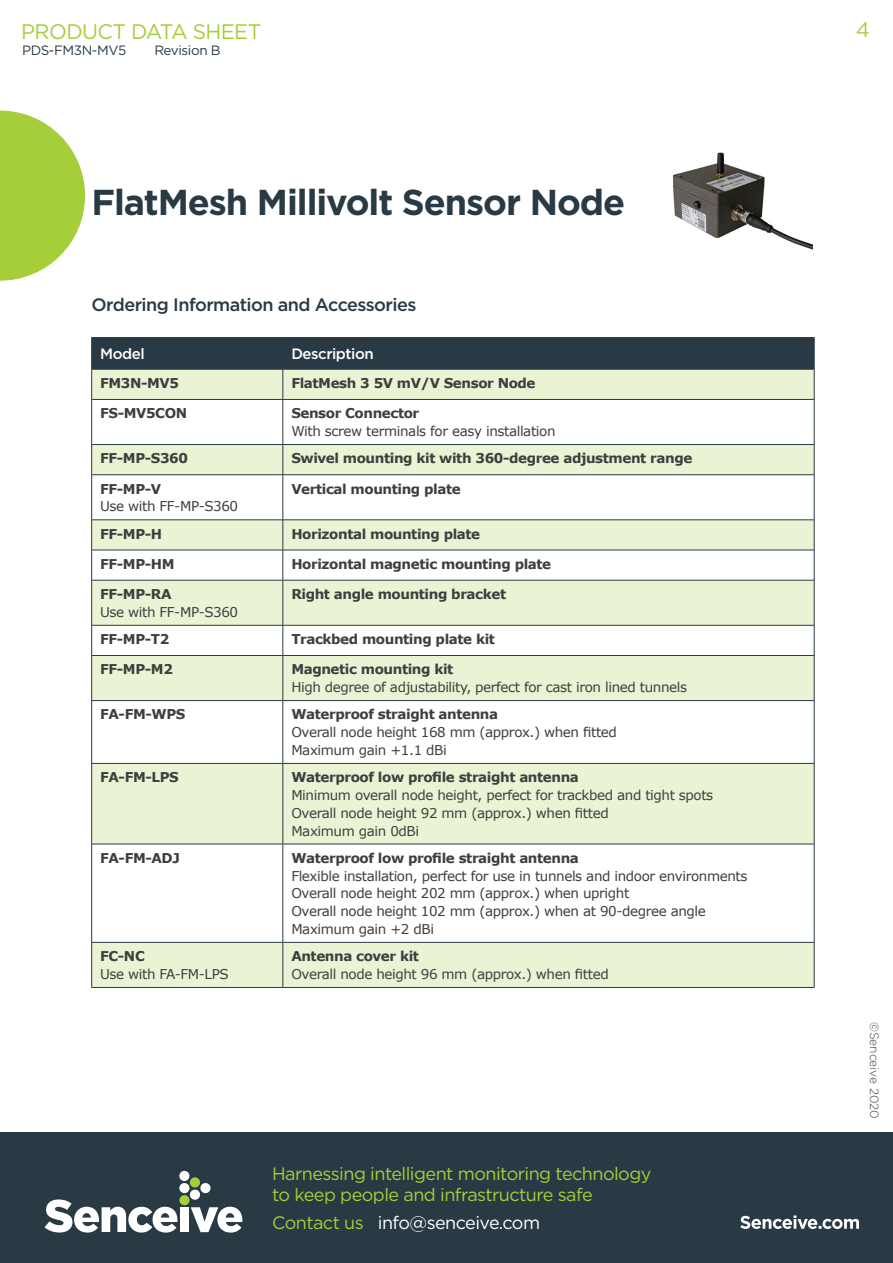
<style>
.page{position:relative;width:893px;height:1263px;background:#fff}
.page>*{position:absolute;margin:0;border:0;box-sizing:border-box;transform-origin:0 0}
.t1{font:700 36px "Gotham";letter-spacing:-.03em;color:#293a45}
.t2{font:21px "Gotham";letter-spacing:-.03em;color:#a6ce39}
.t3{font:18px/21px "Gotham";letter-spacing:-.03em;color:#a6ce39}
.t4{font:500 18px "Gotham";letter-spacing:-.03em;color:#293a45}
.t5{font:18px "Gotham";letter-spacing:-.03em;color:#fff}
.t6{font:500 15px "Gotham";letter-spacing:-.03em;color:#fff}
.t7{font:13.5px "Verdana";letter-spacing:-.03em;color:#3e3e3f}
.t8{font:700 13.5px "Verdana";letter-spacing:-.03em;color:#3e3e3f}
.t9{font:13.5px "Gotham";letter-spacing:-.03em;color:#293a45}
.t10{font:300 12px "Gotham";color:#3e3e3f}
.s1{color:#a6ce39}
</style>
<div class="page">
<div style="left:92px;top:338px;width:722px;height:31px;background:#293a45"></div>
<div style="left:92px;top:370px;width:722px;height:617px;background:#eaf3d4"></div>
<svg style="left:92px;top:400px;width:722px;height:542px"></svg>
<hr style="left:91px;top:369px;width:1px;height:30px;background:#293a45">
<hr style="left:283px;top:369px;width:1px;height:30px;background:#293a45">
<hr style="left:814px;top:369px;width:1px;height:30px;background:#293a45">
<hr style="left:91px;top:400px;width:1px;height:44px;background:#293a45">
<hr style="left:91px;top:399px;width:192px;height:1px;background:#293a45">
<hr style="left:283px;top:400px;width:1px;height:44px;background:#293a45">
<hr style="left:283px;top:399px;width:531px;height:1px;background:#293a45">
<hr style="left:814px;top:400px;width:1px;height:44px;background:#293a45">
<svg style="left:91px;top:445px;width:1px;height:29px"></svg>
<hr style="left:91px;top:520px;width:1px;height:30px;background:#293a45">
<hr style="left:91px;top:444px;width:192px;height:1px;background:#293a45">
<hr style="left:91px;top:520px;width:192px;height:1px;background:#293a45">
<svg style="left:283px;top:445px;width:1px;height:29px"></svg>
<hr style="left:283px;top:520px;width:1px;height:30px;background:#293a45">
<hr style="left:283px;top:444px;width:531px;height:1px;background:#293a45">
<hr style="left:283px;top:520px;width:531px;height:1px;background:#293a45">
<svg style="left:814px;top:445px;width:1px;height:29px"></svg>
<hr style="left:814px;top:520px;width:1px;height:30px;background:#293a45">
<hr style="left:91px;top:475px;width:1px;height:45px;background:#293a45">
<hr style="left:91px;top:474px;width:192px;height:1px;background:#293a45">
<hr style="left:283px;top:475px;width:1px;height:45px;background:#293a45">
<hr style="left:283px;top:474px;width:531px;height:1px;background:#293a45">
<hr style="left:814px;top:475px;width:1px;height:45px;background:#293a45">
<hr style="left:91px;top:369px;width:192px;height:1px;background:#293a45">
<hr style="left:283px;top:369px;width:531px;height:1px;background:#293a45">
<hr style="left:91px;top:580px;width:1px;height:45px;background:#293a45">
<hr style="left:283px;top:580px;width:1px;height:45px;background:#293a45">
<hr style="left:814px;top:580px;width:1px;height:45px;background:#293a45">
<hr style="left:91px;top:844px;width:1px;height:98px;background:#293a45">
<hr style="left:91px;top:844px;width:192px;height:1px;background:#293a45">
<hr style="left:91px;top:987px;width:192px;height:1px;background:#293a45">
<hr style="left:283px;top:844px;width:1px;height:98px;background:#293a45">
<hr style="left:283px;top:844px;width:531px;height:1px;background:#293a45">
<hr style="left:283px;top:987px;width:531px;height:1px;background:#293a45">
<hr style="left:814px;top:844px;width:1px;height:98px;background:#293a45">
<hr style="left:91px;top:656px;width:1px;height:44px;background:#293a45">
<hr style="left:91px;top:942px;width:1px;height:45px;background:#293a45">
<hr style="left:91px;top:942px;width:192px;height:1px;background:#293a45">
<hr style="left:283px;top:656px;width:1px;height:44px;background:#293a45">
<hr style="left:283px;top:942px;width:1px;height:45px;background:#293a45">
<hr style="left:283px;top:942px;width:531px;height:1px;background:#293a45">
<hr style="left:814px;top:656px;width:1px;height:44px;background:#293a45">
<hr style="left:814px;top:942px;width:1px;height:45px;background:#293a45">
<hr style="left:91px;top:550px;width:1px;height:30px;background:#293a45">
<hr style="left:91px;top:625px;width:1px;height:30px;background:#293a45">
<hr style="left:91px;top:701px;width:1px;height:62px;background:#293a45">
<hr style="left:91px;top:550px;width:192px;height:1px;background:#293a45">
<hr style="left:91px;top:625px;width:192px;height:1px;background:#293a45">
<hr style="left:91px;top:700px;width:192px;height:1px;background:#293a45">
<hr style="left:283px;top:550px;width:1px;height:30px;background:#293a45">
<hr style="left:283px;top:625px;width:1px;height:30px;background:#293a45">
<hr style="left:283px;top:701px;width:1px;height:62px;background:#293a45">
<hr style="left:283px;top:550px;width:531px;height:1px;background:#293a45">
<hr style="left:283px;top:625px;width:531px;height:1px;background:#293a45">
<hr style="left:283px;top:700px;width:531px;height:1px;background:#293a45">
<hr style="left:814px;top:550px;width:1px;height:30px;background:#293a45">
<hr style="left:814px;top:625px;width:1px;height:30px;background:#293a45">
<hr style="left:814px;top:701px;width:1px;height:62px;background:#293a45">
<hr style="left:91px;top:764px;width:1px;height:80px;background:#293a45">
<hr style="left:91px;top:580px;width:192px;height:1px;background:#293a45">
<hr style="left:91px;top:655px;width:192px;height:1px;background:#293a45">
<hr style="left:91px;top:763px;width:192px;height:1px;background:#293a45">
<hr style="left:283px;top:764px;width:1px;height:80px;background:#293a45">
<hr style="left:283px;top:580px;width:531px;height:1px;background:#293a45">
<hr style="left:283px;top:655px;width:531px;height:1px;background:#293a45">
<hr style="left:283px;top:763px;width:531px;height:1px;background:#293a45">
<hr style="left:814px;top:764px;width:1px;height:80px;background:#293a45">
<hr style="left:91px;top:337px;width:192px;height:1px;background:#293a45">
<hr style="left:91px;top:338px;width:1px;height:31px;background:#293a45">
<hr style="left:283px;top:337px;width:531px;height:1px;background:#293a45">
<hr style="left:283px;top:338px;width:1px;height:31px;background:#293a45">
<hr style="left:814px;top:338px;width:1px;height:31px;background:#293a45">
<svg style="left:0;top:111px;width:85px;height:170px"></svg>
<div style="left:0;top:1132px;width:893px;height:131px;background:#293a45"></div>
<svg style="left:740px;top:1215px;width:119px;height:14px"></svg>
<svg style="left:45px;top:1171px;width:197px;height:61px"></svg>
<img style="left:672px;top:152px;width:141px;height:98px">
<p class="t2" style="left:21px;top:20px;width:242px">PRODUCT DATA SHEET</p>
<p class="t2" style="left:856px;top:18px;width:16px">4</p>
<p class="t9" style="left:22px;top:43px;width:106px">PDS-FM3N-MV5</p>
<p class="t9" style="left:154px;top:43px;width:68px">Revision B</p>
<p class="t1" style="left:91px;top:178px;width:535px">FlatMesh Millivolt Sensor Node</p>
<p class="t4" style="left:91px;top:292px;width:326px">Ordering Information and Accessories</p>
<p class="t6" style="left:100px;top:344px;width:46px">Model</p>
<p class="t6" style="left:291px;top:344px;width:84px">Description</p>
<p class="t8" style="left:100px;top:374px;width:80px">FM3N-MV5</p>
<p class="t8" style="left:291px;top:374px;width:246px">FlatMesh 3 5V mV/V Sensor Node</p>
<p class="t8" style="left:100px;top:404px;width:88px">FS-MV5CON</p>
<p class="t8" style="left:291px;top:404px;width:129px">Sensor Connector</p>
<p class="t7" style="left:291px;top:422px;width:266px">With screw terminals for easy installation</p>
<p class="t8" style="left:100px;top:449px;width:89px">FF-MP-S360</p>
<p class="t8" style="left:291px;top:449px;width:403px">Swivel mounting kit with 360-degree adjustment range</p>
<p class="t8" style="left:100px;top:479px;width:63px">FF-MP-V</p>
<p class="t7" style="left:100px;top:497px;width:139px">Use with FF-MP-S360</p>
<p class="t8" style="left:291px;top:479px;width:171px">Vertical mounting plate</p>
<p class="t8" style="left:100px;top:524px;width:64px">FF-MP-H</p>
<p class="t8" style="left:291px;top:524px;width:190px">Horizontal mounting plate</p>
<p class="t8" style="left:100px;top:554px;width:76px">FF-MP-HM</p>
<p class="t8" style="left:291px;top:554px;width:261px">Horizontal magnetic mounting plate</p>
<p class="t8" style="left:100px;top:584px;width:73px">FF-MP-RA</p>
<p class="t7" style="left:100px;top:603px;width:139px">Use with FF-MP-S360</p>
<p class="t8" style="left:291px;top:584px;width:216px">Right angle mounting bracket</p>
<p class="t8" style="left:100px;top:630px;width:71px">FF-MP-T2</p>
<p class="t8" style="left:291px;top:630px;width:205px">Trackbed mounting plate kit</p>
<p class="t8" style="left:100px;top:660px;width:74px">FF-MP-M2</p>
<p class="t8" style="left:291px;top:660px;width:164px">Magnetic mounting kit</p>
<p class="t7" style="left:291px;top:678px;width:397px">High degree of adjustability, perfect for cast iron lined tunnels</p>
<p class="t8" style="left:100px;top:705px;width:87px">FA-FM-WPS</p>
<p class="t8" style="left:291px;top:705px;width:208px">Waterproof straight antenna</p>
<p class="t7" style="left:291px;top:723px;width:327px">Overall node height 168 mm (approx.) when fitted</p>
<p class="t7" style="left:291px;top:741px;width:157px">Maximum gain +1.1 dBi</p>
<p class="t8" style="left:100px;top:768px;width:80px">FA-FM-LPS</p>
<p class="t8" style="left:291px;top:768px;width:289px">Waterproof low profile straight antenna</p>
<p class="t7" style="left:291px;top:786px;width:423px">Minimum overall node height, perfect for trackbed and tight spots</p>
<p class="t7" style="left:291px;top:803px;width:319px">Overall node height 92 mm (approx.) when fitted</p>
<p class="t7" style="left:291px;top:821px;width:129px">Maximum gain 0dBi</p>
<p class="t8" style="left:100px;top:848px;width:81px">FA-FM-ADJ</p>
<p class="t8" style="left:291px;top:848px;width:289px">Waterproof low profile straight antenna</p>
<p class="t7" style="left:291px;top:866px;width:458px">Flexible installation, perfect for use in tunnels and indoor environments</p>
<p class="t7" style="left:291px;top:884px;width:339px">Overall node height 202 mm (approx.) when upright</p>
<p class="t7" style="left:291px;top:902px;width:416px">Overall node height 102 mm (approx.) when at 90-degree angle</p>
<p class="t7" style="left:291px;top:920px;width:144px">Maximum gain +2 dBi</p>
<p class="t8" style="left:100px;top:947px;width:46px">FC-NC</p>
<p class="t7" style="left:100px;top:965px;width:130px">Use with FA-FM-LPS</p>
<p class="t8" style="left:291px;top:947px;width:129px">Antenna cover kit</p>
<p class="t7" style="left:291px;top:965px;width:319px">Overall node height 96 mm (approx.) when fitted</p>
<p class="t3" style="left:272px;top:1162px;width:381px">Harnessing intelligent monitoring technology to keep people and infrastructure safe</p>
<p class="t5" style="left:272px;top:1212px;width:269px"><span class="s1">Contact us</span> info@senceive.com</p>
<p class="t10" style="left:882px;top:1022px;width:98px;rotate:90deg">©Senceive 2020</p>
</div>
